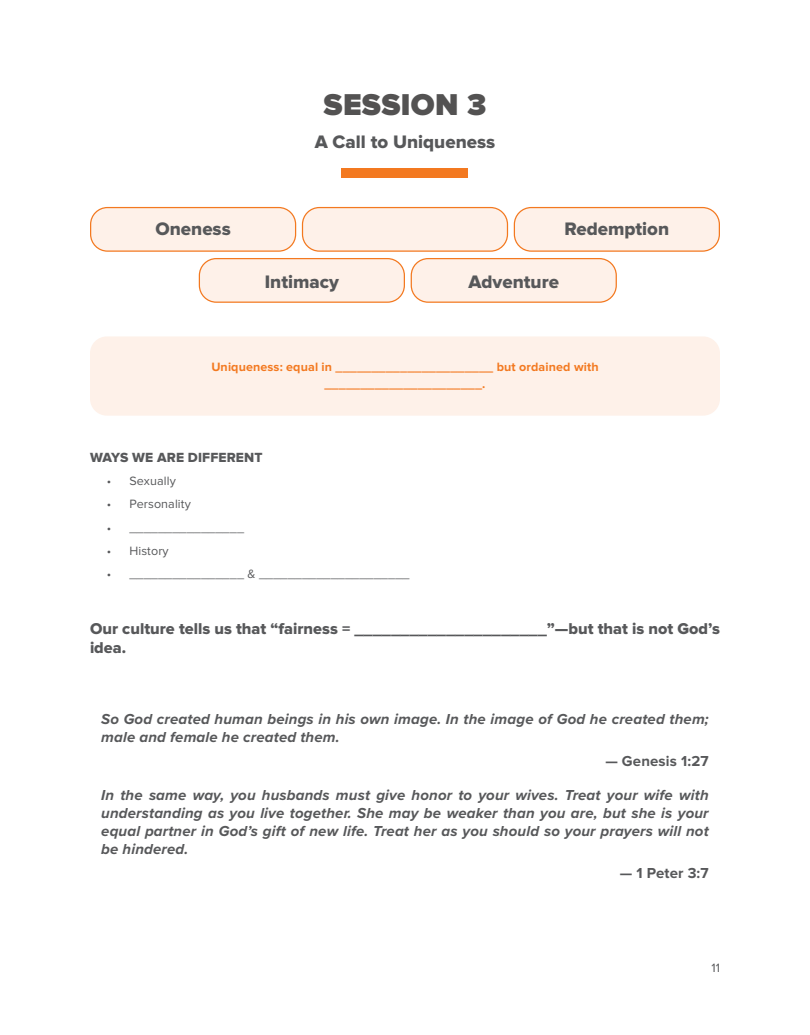
<style>
.page{position:relative;width:810px;height:1035px;background:#fff}
.page>*{position:absolute;margin:0;border:0;box-sizing:border-box;transform-origin:0 0}
.Page_Title{font:900 31.25px "Proxima Nova";letter-spacing:.01em;color:#535252}
.Page_Sub_Title{font:18.75px "Proxima Nova Extrabld";color:#57585a}
.Header_13pt{font:16.25px/19.5px "Proxima Nova Extrabld";color:#57585a}
.t1{font:italic 700 15px/18px "Proxima Nova";letter-spacing:.01em;color:#57585a}
.Epigraph{font:700 15px "Proxima Nova";letter-spacing:.01em;color:#57585a}
.Paragraph_Header_1{font:13.75px "Proxima Nova Extrabld";letter-spacing:.01em;color:#57585a}
.t2{font:12.5px "Proxima Nova";letter-spacing:.01em;color:#57585a}
.Block_pull_out{font:700 12.5px/17.5px "Proxima Nova";letter-spacing:.01em;color:#f37920;text-align:center}
</style>
<div class="page">
<div style="left:342px;top:168px;width:126px;height:9px;background:#f37920"></div>
<div style="left:90px;top:336px;width:630px;height:80px;background:#fef1e9;border-radius:17px"></div>
<div style="left:91px;top:208px;width:205px;height:43px;background:#fef1e9;border-radius:17px"></div>
<div style="left:90px;top:207px;width:206px;height:45px;border:1px solid #f37920;border-radius:17px"></div>
<div style="left:303px;top:208px;width:204px;height:43px;background:#fef1e9;border-radius:17px"></div>
<div style="left:302px;top:207px;width:206px;height:45px;border:1px solid #f37920;border-radius:17px"></div>
<div style="left:199px;top:259px;width:205px;height:43px;background:#fef1e9;border-radius:17px"></div>
<div style="left:199px;top:258px;width:206px;height:45px;border:1px solid #f37920;border-radius:17px"></div>
<div style="left:514px;top:208px;width:205px;height:43px;background:#fef1e9;border-radius:17px"></div>
<div style="left:514px;top:207px;width:206px;height:45px;border:1px solid #f37920;border-radius:17px"></div>
<div style="left:411px;top:259px;width:205px;height:43px;background:#fef1e9;border-radius:17px"></div>
<div style="left:411px;top:258px;width:206px;height:45px;border:1px solid #f37920;border-radius:17px"></div>
<p class="Page_Sub_Title" style="left:155px;top:218px;width:77px">Oneness</p>
<p class="Page_Title" style="left:324px;top:86px;width:164px">SESSION 3</p>
<p class="Page_Sub_Title" style="left:315px;top:131px;width:182px">A Call to Uniqueness</p>
<p class="Page_Sub_Title" style="left:565px;top:218px;width:106px">Redemption</p>
<p class="Page_Sub_Title" style="left:265px;top:271px;width:76px">Intimacy</p>
<p class="Page_Sub_Title" style="left:469px;top:271px;width:92px">Adventure</p>
<p class="Block_pull_out" style="left:211px;top:358px;width:389px">Uniqueness: equal in ______________________ but ordained with ______________________.</p>
<p class="Paragraph_Header_1" style="left:90px;top:450px;width:174px">WAYS WE ARE DIFFERENT</p>
<p class="t2" style="left:107px;top:474px;width:71px">• Sexually</p>
<p class="t2" style="left:107px;top:497px;width:85px">• Personality</p>
<p class="t2" style="left:107px;top:520px;width:139px">• ________________</p>
<p class="t2" style="left:107px;top:543px;width:63px">• History</p>
<p class="t2" style="left:107px;top:566px;width:304px">• ________________ &amp; _____________________</p>
<p class="Header_13pt" style="left:90px;top:619px;width:631px">Our culture tells us that “fairness = _____________________”—but that is not God’s idea.</p>
<p class="t1" style="left:101px;top:710px;width:609px">So God created human beings in his own image. In the image of God he created them; male and female he created them.</p>
<p class="Epigraph" style="left:605px;top:752px;width:105px">— Genesis 1:27</p>
<p class="t1" style="left:101px;top:786px;width:609px;text-align:justify">In the same way, you husbands must give honor to your wives. Treat your wife with understanding as you live together. She may be weaker than you are, but she is your equal partner in God’s gift of new life. Treat her as you should so your prayers will not be hindered.</p>
<p class="Epigraph" style="left:620px;top:864px;width:90px">— 1 Peter 3:7</p>
<p class="t2" style="left:711px;top:961px;width:10px">11</p>
</div>
